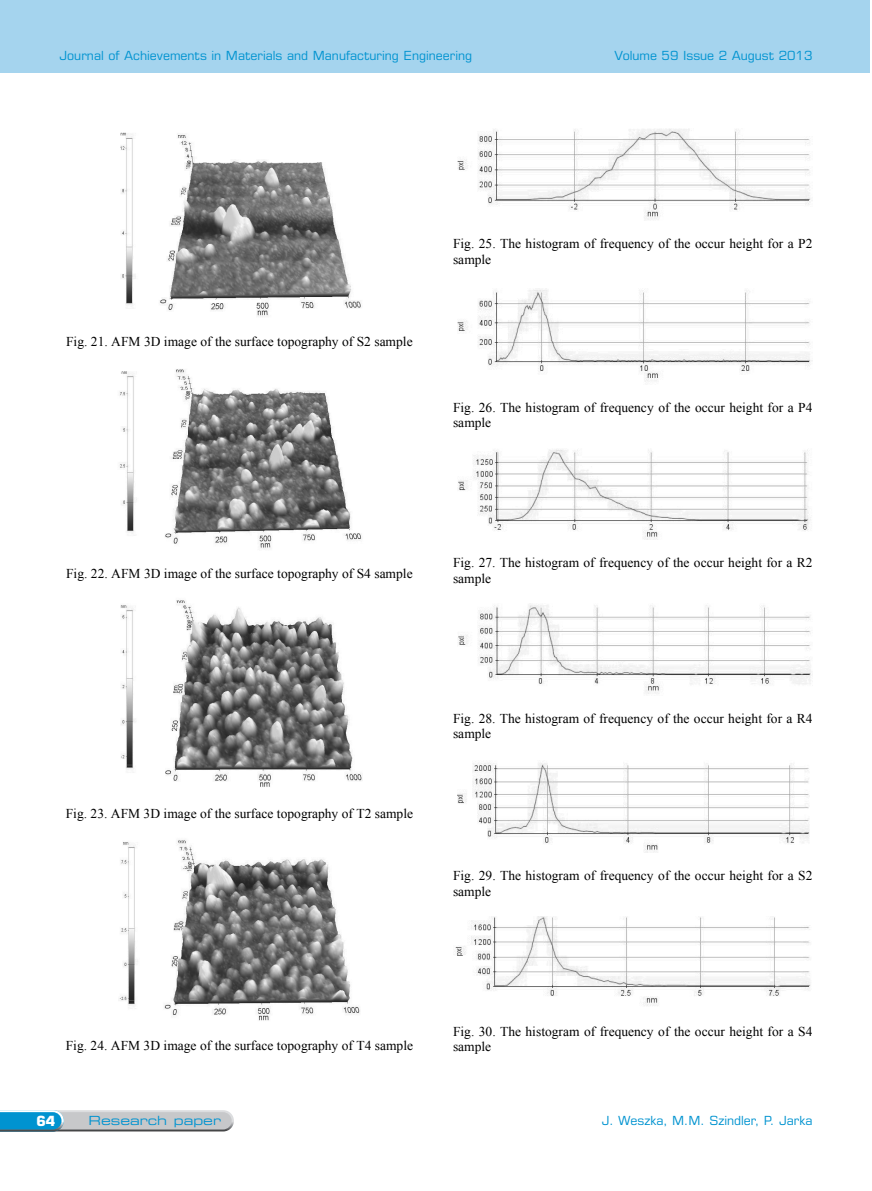
<style>
.page{position:relative;width:872px;height:1191px;background:#fff}
.page>*{position:absolute;margin:0;border:0;box-sizing:border-box;transform-origin:0 0}
.t1{font:700 14.1px "Eurostile LT Pro";color:#fff}
.t2{font:13.5px/15.5px "Times New Roman";color:#000}
.t3{font:12.6px "Eurostile LT Pro";color:#0093d0}
.t4{font:12.6px "Eurostile LT Pro Ex 2";color:#0093d0}
</style>
<div class="page">
<svg style="left:0;top:1110px;width:234px;height:21px;background:#97b7c6"></svg>
<div style="left:0;top:0;width:870px;height:72px;background:#a5d4ee"></div>
<img style="left:120px;top:132px;width:241px;height:185px">
<img style="left:119px;top:369px;width:243px;height:180px">
<img style="left:120px;top:600px;width:242px;height:187px">
<img style="left:119px;top:840px;width:241px;height:181px">
<img style="left:457px;top:129px;width:354px;height:91px">
<img style="left:457px;top:289px;width:355px;height:93px">
<img style="left:458px;top:449px;width:353px;height:90px">
<img style="left:458px;top:605px;width:353px;height:89px">
<img style="left:457px;top:763px;width:353px;height:89px">
<img style="left:455px;top:916px;width:356px;height:90px">
<p class="t3" style="left:60px;top:48px;width:414px">Journal of Achievements in Materials and Manufacturing Engineering</p>
<p class="t3" style="left:614px;top:48px;width:199px">Volume 59 Issue 2 August 2013</p>
<p class="t2" style="left:66px;top:333px;width:348px">Fig. 21. AFM 3D image of the surface topography of S2 sample</p>
<p class="t2" style="left:453px;top:236px;width:361px">Fig. 25. The histogram of frequency of the occur height for a P2 sample</p>
<p class="t2" style="left:453px;top:399px;width:361px">Fig. 26. The histogram of frequency of the occur height for a P4 sample</p>
<p class="t2" style="left:66px;top:565px;width:348px">Fig. 22. AFM 3D image of the surface topography of S4 sample</p>
<p class="t2" style="left:453px;top:555px;width:361px">Fig. 27. The histogram of frequency of the occur height for a R2 sample</p>
<p class="t2" style="left:66px;top:805px;width:349px">Fig. 23. AFM 3D image of the surface topography of T2 sample</p>
<p class="t2" style="left:453px;top:710px;width:361px">Fig. 28. The histogram of frequency of the occur height for a R4 sample</p>
<p class="t2" style="left:453px;top:867px;width:361px">Fig. 29. The histogram of frequency of the occur height for a S2 sample</p>
<p class="t2" style="left:66px;top:1038px;width:349px">Fig. 24. AFM 3D image of the surface topography of T4 sample</p>
<p class="t1" style="left:36px;top:1112px;width:20px">64</p>
<p class="t4" style="left:88px;top:1112px;width:134px">Research paper</p>
<p class="t2" style="left:453px;top:1023px;width:361px">Fig. 30. The histogram of frequency of the occur height for a S4 sample</p>
<p class="t3" style="left:602px;top:1113px;width:212px">J. Weszka, M.M. Szindler, P. Jarka</p>
</div>
